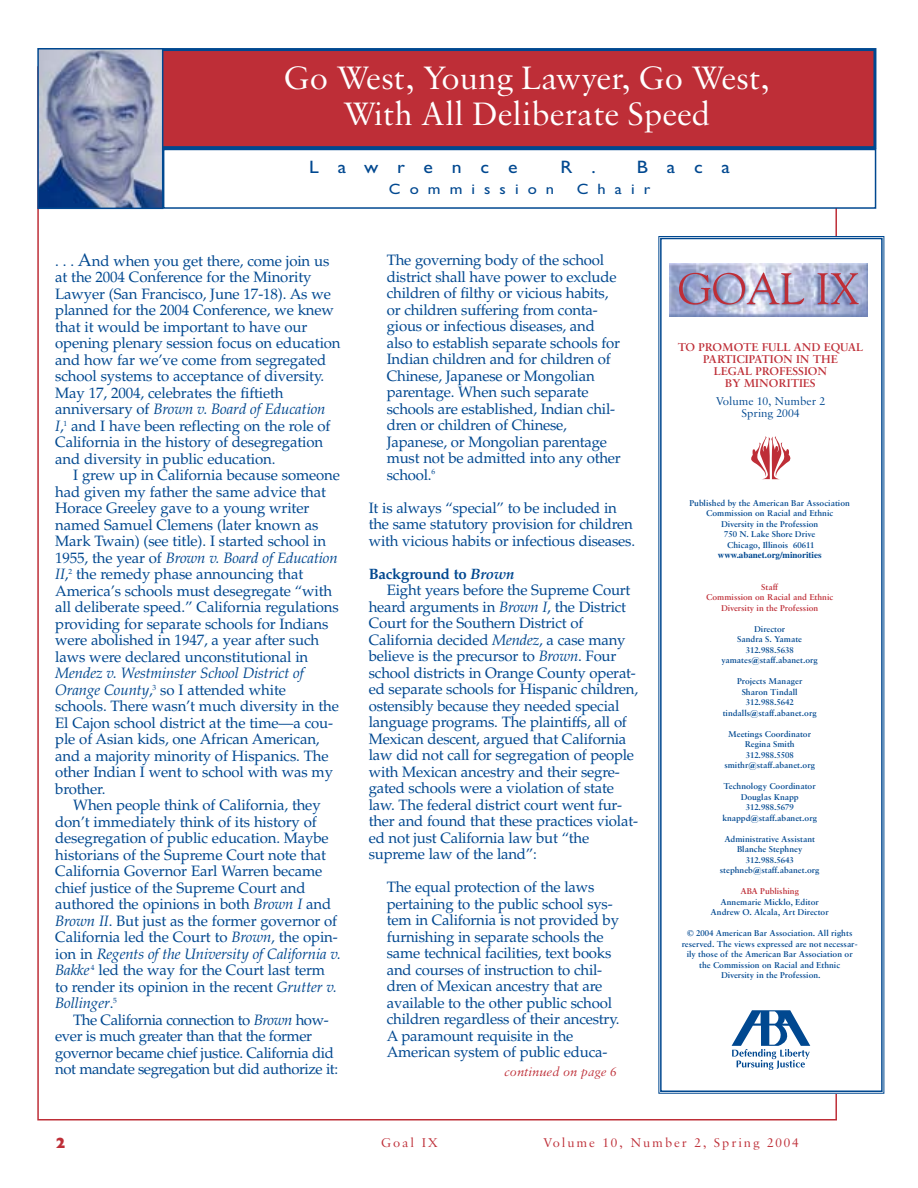
<style>
.page{position:relative;width:918px;height:1188px;background:#fff}
.page>*{position:absolute;margin:0;border:0;box-sizing:border-box;transform-origin:0 0}
.t1{font:34.5px/36px "Sabon";color:#fff;text-align:center}
.t2{font:18px "Gill Sans";letter-spacing:.95em;color:#004890;scale:1.1 1}
.t3{font:15px/16.5px "Palatino";letter-spacing:-.015em;color:#004890}
.t4{font:700 15px "Palatino";letter-spacing:-.015em;color:#004890}
.t5{font:15px "Gill Sans";letter-spacing:.55em;color:#004890;scale:1.1 1}
.t6{font:800 15px "Gill Sans";color:#be2e37}
.t7{font:13.5px "Sabon";letter-spacing:.145em;color:#be2e37}
.t8{font:italic 13.5px "Sabon";color:#be2e37}
.t9{font:600 12px/12px "Sabon";color:#be2e37;text-align:center}
.t10{font:12px/12px "Sabon";color:#004890;text-align:center}
.t11{font:600 9px/10.5px "Sabon";color:#004890;text-align:center}
.t12{font:600 9px/10.5px "Sabon";color:#be2e37;text-align:center}
.t13{font:700 9px "Times";color:#004890}
.s1{font-size:18px}
.s2{font-style:italic}
</style>
<div class="page">
<img style="left:670px;top:263px;width:198px;height:53px">
<div style="left:660px;top:238px;width:223px;height:854px;border:2px solid #004890"></div>
<svg style="left:679px;top:272px;width:125px;height:33px;background:#b29db8"></svg>
<svg style="left:818px;top:273px;width:41px;height:31px"></svg>
<svg style="left:751px;top:436px;width:40px;height:43px"></svg>
<svg style="left:732px;top:1010px;width:78px;height:60px"></svg>
<div style="left:52px;top:50px;width:823px;height:98px;background:#be2e37"></div>
<div style="left:50px;top:48px;width:826px;height:101px;border:3px solid #004890"></div>
<img style="left:40px;top:51px;width:120px;height:155px">
<div style="left:37px;top:48px;width:126px;height:161px;border:2px solid #004890"></div>
<div style="left:163px;top:149px;width:713px;height:60px;border:2px solid #004890"></div>
<h1 class="t1" style="left:284px;top:62px;width:487px">Go West, Young Lawyer, Go West,<br>With All Deliberate Speed</h1>
<p class="t2" style="left:309px;top:160px;width:191px">Lawrence</p>
<p class="t2" style="left:561px;top:160px;width:156px">R. Baca</p>
<p class="t5" style="left:389px;top:183px;width:152px">Commission</p>
<p class="t5" style="left:577px;top:183px;width:68px">Chair</p>
<p class="t3" style="left:55px;top:254px;width:287px">. . . <span class="s1">A</span>nd when you get there, come join us at the 2004 Conference for the Minority Lawyer (San Francisco, June 17-18). As we planned for the 2004 Conference, we knew that it would be important to have our opening plenary session focus on education and how far we’ve come from segregated school systems to acceptance of diversity.<br>May 17, 2004, celebrates the fiftieth anniversary of <span class="s2">Brown v. Board of Education I</span>,<sup>1</sup> and I have been reflecting on the role of California in the history of desegregation and diversity in public education.</p>
<p class="t3" style="left:55px;top:469px;width:286px;text-indent:18px">I grew up in California because someone had given my father the same advice that Horace Greeley gave to a young writer named Samuel Clemens (later known as Mark Twain) (see title). I started school in 1955, the year of <span class="s2">Brown v. Board of Education II</span>,<sup>2</sup> the remedy phase announcing that America’s schools must desegregate “with all deliberate speed.” California regulations providing for separate schools for Indians were abolished in 1947, a year after such laws were declared unconstitutional in</p>
<p class="t3" style="left:55px;top:667px;width:285px"><span class="s2">Mendez v. Westminster School District of Orange County</span>,<sup>3</sup> so I attended white schools. There wasn’t much diversity in the El Cajon school district at the time—a cou&shy;ple of Asian kids, one African American, and a majority minority of Hispanics. The other Indian I went to school with was my brother.</p>
<p class="t3" style="left:55px;top:799px;width:287px;text-indent:18px">When people think of California, they don’t immediately think of its history of desegregation of public education. Maybe historians of the Supreme Court note that California Governor Earl Warren became chief justice of the Supreme Court and authored the opinions in both <span class="s2">Brown I</span> and <span class="s2">Brown II</span>. But just as the former governor of California led the Court to <span class="s2">Brown</span>, the opin&shy;ion in <span class="s2">Regents of the University of California v.<br>Bakke</span> <sup>4</sup> led the way for the Court last term to render its opinion in the recent <span class="s2">Grutter v.<br>Bollinger</span>.<sup>5</sup></p>
<p class="t3" style="left:55px;top:1013px;width:284px;text-indent:18px">The California connection to <span class="s2">Brown</span> how&shy;ever is much greater than that the former governor became chief justice. California did not mandate segregation but did authorize it:</p>
<p class="t3" style="left:387px;top:253px;width:235px">The governing body of the school district shall have power to exclude children of filthy or vicious habits, or children suffering from conta&shy;gious or infectious diseases, and also to establish separate schools for<br>Indian children and for children of<br>Chinese, Japanese or Mongolian parentage. When such separate schools are established, Indian chil&shy;dren or children of Chinese,<br>Japanese, or Mongolian parentage must not be admitted into any other school.<sup>6</sup></p>
<p class="t3" style="left:369px;top:501px;width:268px">It is always “special” to be included in the same statutory provision for children with vicious habits or infectious diseases.</p>
<p class="t4" style="left:369px;top:568px;width:147px">Background to <span class="s2">Brown</span></p>
<p class="t3" style="left:387px;top:583px;width:245px">Eight years before the Supreme Court</p>
<p class="t3" style="left:369px;top:600px;width:259px">heard arguments in <span class="s2">Brown I</span>, the District</p>
<p class="t3" style="left:369px;top:616px;width:216px">Court for the Southern District of</p>
<p class="t3" style="left:369px;top:633px;width:258px">California decided <span class="s2">Mendez</span>, a case many</p>
<p class="t3" style="left:369px;top:649px;width:249px">believe is the precursor to <span class="s2">Brown</span>. Four</p>
<p class="t3" style="left:369px;top:666px;width:269px">school districts in Orange County operat-</p>
<p class="t3" style="left:369px;top:682px;width:271px">ed separate schools for Hispanic children,</p>
<p class="t3" style="left:369px;top:699px;width:252px">ostensibly because they needed special</p>
<p class="t3" style="left:369px;top:715px;width:260px">language programs. The plaintiffs, all of</p>
<p class="t3" style="left:369px;top:732px;width:259px">Mexican descent, argued that California</p>
<p class="t3" style="left:369px;top:748px;width:267px">law did not call for segregation of people</p>
<p class="t3" style="left:369px;top:765px;width:252px">with Mexican ancestry and their segre-</p>
<p class="t3" style="left:369px;top:781px;width:247px">gated schools were a violation of state</p>
<p class="t3" style="left:369px;top:798px;width:255px">law. The federal district court went fur-</p>
<p class="t3" style="left:369px;top:814px;width:271px">ther and found that these practices violat-</p>
<p class="t3" style="left:369px;top:831px;width:222px">ed not just California law but “the</p>
<p class="t3" style="left:369px;top:847px;width:170px">supreme law of the land”:</p>
<p class="t3" style="left:387px;top:880px;width:234px">The equal protection of the laws pertaining to the public school sys&shy;tem in California is not provided by furnishing in separate schools the same technical facilities, text books and courses of instruction to chil&shy;dren of Mexican ancestry that are available to the other public school children regardless of their ancestry.<br>A paramount requisite in the American system of public educa-</p>
<p class="t8" style="left:504px;top:1066px;width:114px">continued on page 6</p>
<p class="t9" style="left:678px;top:342px;width:187px">TO PROMOTE FULL AND EQUAL<br>PARTICIPATION IN THE<br>LEGAL PROFESSION<br>BY MINORITIES</p>
<p class="t10" style="left:716px;top:396px;width:111px">Volume 10, Number 2<br>Spring 2004</p>
<p class="t11" style="left:689px;top:498px;width:162px">Published by the American Bar Association<br>Commission on Racial and Ethnic<br>Diversity in the Profession<br>750 N. Lake Shore Drive<br>Chicago, Illinois 60611</p>
<p class="t13" style="left:718px;top:552px;width:105px">www.abanet.org/minorities</p>
<p class="t12" style="left:706px;top:582px;width:129px">Staff<br>Commission on Racial and Ethnic<br>Diversity in the Profession</p>
<p class="t11" style="left:721px;top:624px;width:98px">Director<br>Sandra S. Yamate<br>312.988.5638 yamates@staff.abanet.org</p>
<p class="t11" style="left:723px;top:677px;width:96px">Projects Manager<br>Sharon Tindall<br>312.988.5642 tindalls@staff.abanet.org</p>
<p class="t11" style="left:724px;top:729px;width:92px">Meetings Coordinator<br>Regina Smith<br>312.988.5508 smithr@staff.abanet.org</p>
<p class="t11" style="left:722px;top:782px;width:96px">Technology Coordinator<br>Douglas Knapp<br>312.988.5679 knappd@staff.abanet.org</p>
<p class="t11" style="left:720px;top:834px;width:101px">Administrative Assistant<br>Blanche Stephney<br>312.988.5643 stephneb@staff.abanet.org</p>
<p class="t12" style="left:740px;top:887px;width:60px">ABA Publishing</p>
<p class="t11" style="left:711px;top:897px;width:120px">Annemarie Micklo, Editor<br>Andrew O. Alcala, Art Director</p>
<p class="t11" style="left:682px;top:929px;width:177px">© 2004 American Bar Association. All rights reserved. The views expressed are not necessar&shy;ily those of the American Bar Association or the Commission on Racial and Ethnic Diversity in the Profession.</p>
<p class="t6" style="left:56px;top:1138px;width:12px">2</p>
<p class="t7" style="left:381px;top:1137px;width:59px">Goal IX</p>
<p class="t7" style="left:543px;top:1137px;width:257px">Volume 10, Number 2, Spring 2004</p>
</div>
